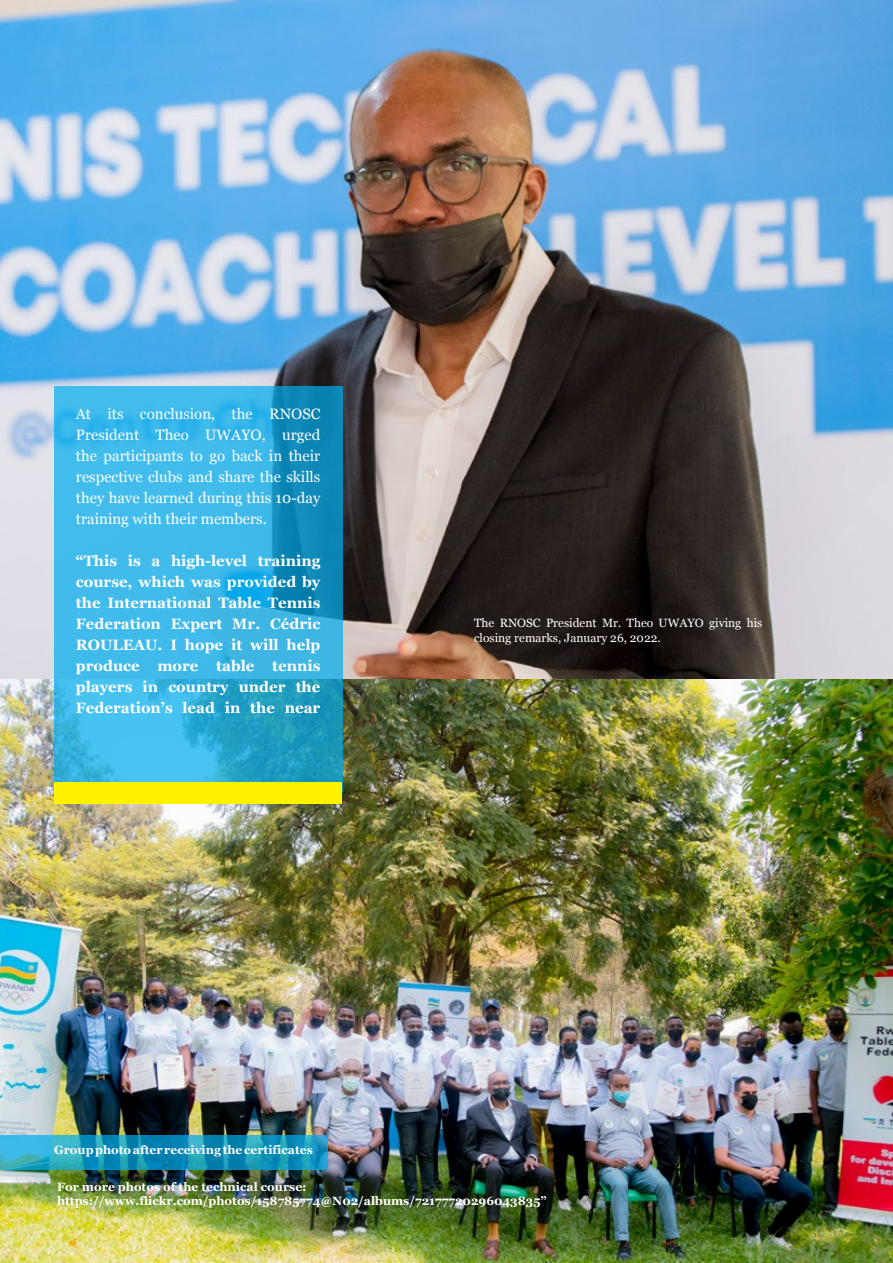
<style>
.page{position:relative;width:893px;height:1263px;background:#fff}
.page>*{position:absolute;margin:0;border:0;box-sizing:border-box;transform-origin:0 0}
.t1{font:700 15px/21px "Georgia";color:#fff;text-align:justify}
.t2{font:15px/21px "Georgia";color:#fff;text-align:justify}
.t3{font:700 12px/14.4px "Georgia";color:#fff}
.t4{font:12px/14.4px "Georgia";color:#fff}
</style>
<div class="page">
<img style="left:0;top:0;width:893px;height:1263px">
<svg style="left:54px;top:386px;width:288px;height:396px;background:#33afde"></svg>
<div style="left:54px;top:782px;width:288px;height:22px;background:#fff200"></div>
<svg style="left:0;top:1135px;width:327px;height:35px;background:#1998bd"></svg>
<p class="t2" style="left:76px;top:402px;width:246px">At its conclusion, the RNOSC President Theo UWAYO, urged the participants to go back in their respective clubs and share the skills they have learned during this 10-day training with their members.</p>
<p class="t1" style="left:76px;top:549px;width:246px">“This is a high-level training course, which was provided by the International Table Tennis Federation Expert Mr. Cédric ROULEAU. I hope it will help produce more table tennis players in country under the Federation’s lead in the near</p>
<p class="t4" style="left:474px;top:615px;width:290px">The RNOSC President Mr. Theo UWAYO giving his closing remarks, January 26, 2022.</p>
<p class="t3" style="left:54px;top:1142px;width:260px">Group photo after receiving the certificates</p>
<p class="t3" style="left:57px;top:1179px;width:491px">For more photos of the technical course: https://www.flickr.com/photos/158785774@N02/albums/72177720296043835”</p>
</div>
